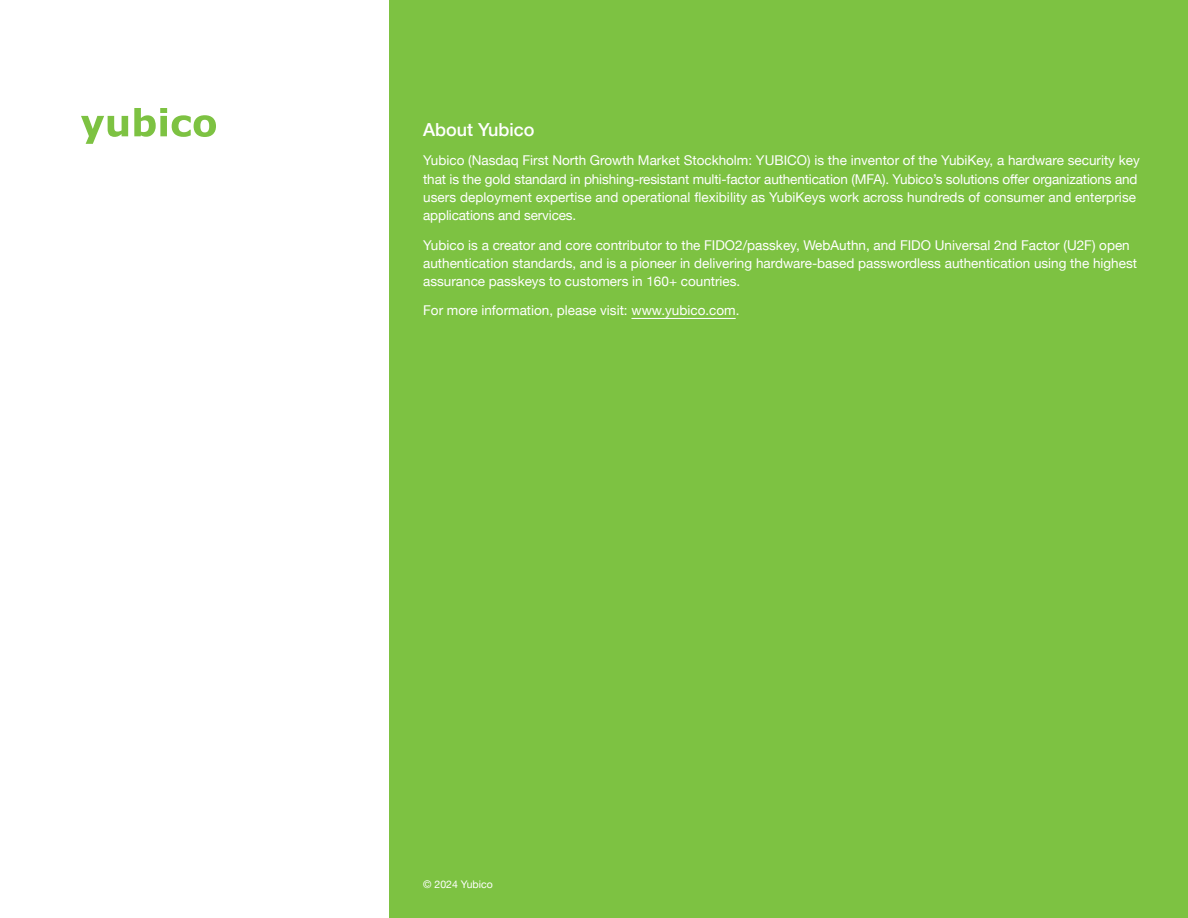
<style>
.page{position:relative;width:1188px;height:918px;background:#fff}
.page>*{position:absolute;margin:0;border:0;box-sizing:border-box;transform-origin:0 0}
.t1{font:500 18px "Helvetica Neue";color:#fff}
.t2{font:13.5px/18.3px "Helvetica Neue";color:#fff}
.t3{font:10.5px "Helvetica Neue";color:#fff}
</style>
<div class="page">
<div style="left:389px;top:0;width:799px;height:918px;background:#7dc242"></div>
<hr style="left:631px;top:318px;width:105px;height:1px;background:#fff">
<svg style="left:81px;top:116px;width:47px;height:28px"></svg>
<svg style="left:134px;top:108px;width:82px;height:29px"></svg>
<h1 class="t1" style="left:423px;top:115px;width:113px">About Yubico</h1>
<p class="t2" style="left:423px;top:152px;width:718px">Yubico (Nasdaq First North Growth Market Stockholm: YUBICO) is the inventor of the YubiKey, a hardware security key that is the gold standard in phishing-resistant multi-factor authentication (MFA). Yubico’s solutions offer organizations and users deployment expertise and operational flexibility as YubiKeys work across hundreds of consumer and enterprise applications and services.</p>
<p class="t2" style="left:423px;top:236px;width:715px">Yubico is a creator and core contributor to the FIDO2/passkey, WebAuthn, and FIDO Universal 2nd Factor (U2F) open authentication standards, and is a pioneer in delivering hardware-based passwordless authentication using the highest assurance passkeys to customers in 160+ countries.</p>
<p class="t2" style="left:423px;top:302px;width:318px">For more information, please visit: www.yubico.com.</p>
<p class="t3" style="left:423px;top:876px;width:71px">© 2024 Yubico</p>
</div>
